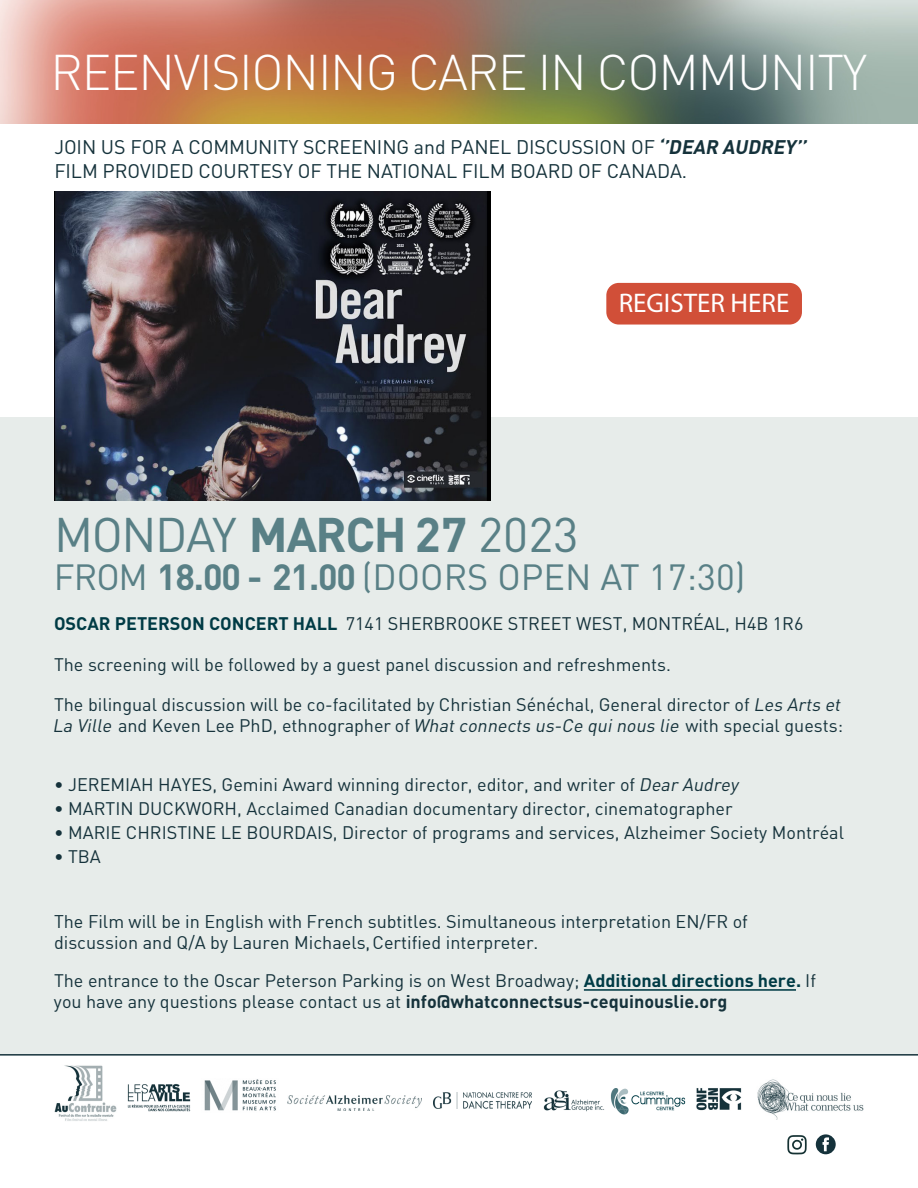
<style>
.page{position:relative;width:918px;height:1188px;background:#fff}
.page>*{position:absolute;margin:0;border:0;box-sizing:border-box;transform-origin:0 0}
.t1{font:300 49.5px "DIN";letter-spacing:-.025em;color:#fff}
.t2{font:48px "DIN";letter-spacing:-.03em;color:#598086}
.t3{font:36px "DIN";color:#598086}
.t4{font:27px "Myriad Pro";color:#fff}
.t5{font:19.5px/24px "DIN";letter-spacing:-.005em;color:#15323b}
.t6{font:18px/21px "DIN";color:#15323b}
.t7{font:18px/21px "DIN";color:#15323b}
.s1{font-weight:700;font-style:italic}
.s2{font-weight:700}
.s3{font-weight:700;color:#003b45}
.s4{font-style:italic}
</style>
<div class="page">
<div style="left:0;top:418px;width:918px;height:636px;background:#e7ecea"></div>
<img style="left:0;top:0;width:918px;height:123px">
<hr style="left:0;top:1054px;width:918px;height:2px;background:#15323b">
<img style="left:288px;top:1095px;width:133px;height:15px">
<img style="left:204px;top:1079px;width:72px;height:32px">
<img style="left:757px;top:1079px;width:107px;height:40px">
<img style="left:54px;top:1065px;width:63px;height:56px">
<img style="left:127px;top:1084px;width:64px;height:28px">
<div style="left:606px;top:283px;width:196px;height:42px;background:#d14f38;border-radius:12px"></div>
<svg style="left:787px;top:1135px;width:20px;height:19px"></svg>
<div style="left:816px;top:1134px;width:20px;height:20px;background:#15323b;border-radius:50%"></div>
<svg style="left:823px;top:1137px;width:6px;height:14px"></svg>
<img style="left:696px;top:1088px;width:46px;height:23px">
<svg style="left:435px;top:1092px;width:97px;height:17px"></svg>
<img style="left:433px;top:1093px;width:98px;height:15px">
<img style="left:54px;top:191px;width:436px;height:309px">
<img style="left:543px;top:1090px;width:62px;height:22px">
<img style="left:611px;top:1088px;width:75px;height:27px">
<hr style="left:584px;top:989px;width:212px;height:2px;background:#003b45">
<p class="t1" style="left:51px;top:41px;width:818px">REENVISIONING CARE IN COMMUNITY</p>
<p class="t5" style="left:54px;top:135px;width:758px">JOIN US FOR A COMMUNITY SCREENING and PANEL DISCUSSION OF<span class="s1">‘’DEAR AUDREY’’<br></span>FILM PROVIDED COURTESY OF THE NATIONAL FILM BOARD OF CANADA.</p>
<p class="t4" style="left:619px;top:286px;width:172px">REGISTER HERE</p>
<p class="t2" style="left:54px;top:505px;width:526px">MONDAY <span class="s2">MARCH 27</span> 2023</p>
<p class="t3" style="left:54px;top:554px;width:693px">FROM <span class="s2">18.00 - 21.00</span> (DOORS OPEN AT 17:30)</p>
<p class="t6" style="left:54px;top:613px;width:751px"><span class="s3">OSCAR PETERSON CONCERT HALL</span> 7141 SHERBROOKE STREET WEST, MONTRÉAL, H4B 1R6</p>
<p class="t6" style="left:54px;top:653px;width:619px">The screening will be followed by a guest panel discussion and refreshments.</p>
<p class="t6" style="left:53px;top:694px;width:793px">The bilingual discussion will be co-facilitated by Christian Sénéchal, General director of <span class="s4">Les Arts et<br>La Ville</span> and Keven Lee PhD, ethnographer of <span class="s4">Whatconnects us-Ce quinous lie</span> with special guests:</p>
<p class="t6" style="left:54px;top:773px;width:690px">• JEREMIAH HAYES, Gemini Award winning director, editor, and writer of <span class="s4">Dear Audrey</span></p>
<p class="t6" style="left:54px;top:797px;width:680px">• MARTIN DUCKWORH, Acclaimed Canadian documentary director, cinematographer</p>
<p class="t6" style="left:54px;top:821px;width:792px">• MARIE CHRISTINE LE BOURDAIS, Director of programs and services, Alzheimer Society Montréal</p>
<p class="t6" style="left:54px;top:845px;width:48px">• TBA</p>
<p class="t7" style="left:54px;top:911px;width:695px">The Film will be in English with French subtitles. Simultaneous interpretation EN/FR of discussion and Q/A by Lauren Michaels, Certified interpreter.</p>
<p class="t6" style="left:54px;top:970px;width:764px">The entrance to the Oscar Peterson Parking is on West Broadway; <span class="s3">Additional directions here.</span> If you have any questions please contact us at <span class="s2">info@whatconnectsus-cequinouslie.org</span></p>
</div>
